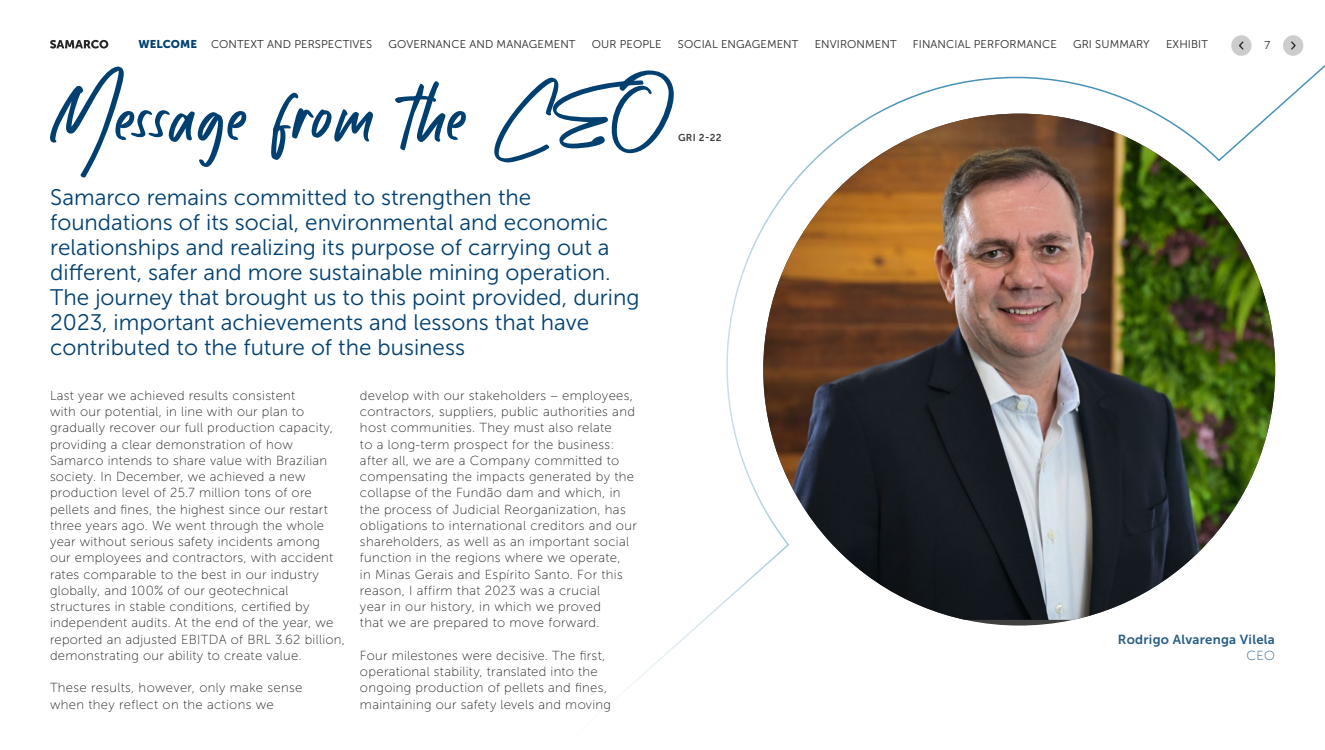
<style>
.page{position:relative;width:1325px;height:750px;background:#fff}
.page>*{position:absolute;margin:0;border:0;box-sizing:border-box;transform-origin:0 0}
.t1{font:123.75px "Brotherhood";letter-spacing:.025em;color:#004071}
.t2{font:22.5px/25px "Museo Sans 300";color:#004071}
.t3{font:13.12px/16.2px "Museo Sans 100";letter-spacing:.02em;color:#262626}
.t4{font:13.12px "Museo Sans 700";letter-spacing:.02em;color:#265d86}
.t5{font:13.12px "Museo Sans 100";color:#265d86}
.t6{font:11.25px "Museo Sans 300";letter-spacing:.01em;color:#262626}
.t7{font:10px "Museo Sans 700";color:#404040}
.s1{font-family:"Museo Sans 900";color:#004071}
</style>
<div class="page">
<img style="left:616px;top:36px;width:709px;height:663px">
<div style="left:1283px;top:35px;width:20px;height:21px;background:#ccc;border-radius:50%"></div>
<svg style="left:1291px;top:41px;width:5px;height:9px"></svg>
<div style="left:1231px;top:35px;width:21px;height:21px;background:#ccc;border-radius:50%"></div>
<svg style="left:1239px;top:41px;width:5px;height:9px"></svg>
<svg style="left:50px;top:40px;width:58px;height:9px"></svg>
<p class="t6" style="left:138px;top:39px;width:235px"><span class="s1">WELCOME</span> CONTEXT AND PERSPECTIVES</p>
<p class="t6" style="left:388px;top:39px;width:189px">GOVERNANCE AND MANAGEMENT</p>
<p class="t6" style="left:592px;top:39px;width:71px">OUR PEOPLE</p>
<p class="t6" style="left:678px;top:39px;width:122px">SOCIAL ENGAGEMENT</p>
<p class="t6" style="left:815px;top:39px;width:83px">ENVIRONMENT</p>
<p class="t6" style="left:913px;top:39px;width:145px">FINANCIAL PERFORMANCE</p>
<p class="t6" style="left:1073px;top:39px;width:78px">GRI SUMMARY</p>
<p class="t6" style="left:1166px;top:39px;width:43px">EXHIBIT</p>
<p class="t6" style="left:1264px;top:39px;width:7px">7</p>
<h1 class="t1" style="left:50px;top:26px;width:621px">Message from the CEO</h1>
<p class="t7" style="left:678px;top:132px;width:45px">GRI 2-22</p>
<p class="t2" style="left:50px;top:185px;width:591px">Samarco remains committed to strengthen the foundations of its social, environmental and economic relationships and realizing its purpose of carrying out a different, safer and more sustainable mining operation.<br>The journey that brought us to this point provided, during 2023, important achievements and lessons that have contributed to the future of the business</p>
<p class="t3" style="left:50px;top:388px;width:296px">Last year we achieved results consistent<br>with our potential, in line with our plan to gradually recover our full production capacity, providing a clear demonstration of how Samarco intends to share value with Brazilian society. In December, we achieved a new production level of 25.7 million tons of ore pellets and fines, the highest since our restart three years ago. We went through the whole year without serious safety incidents among<br>our employees and contractors, with accident rates comparable to the best in our industry globally, and 100% of our geotechnical structures in stable conditions, certified by independent audits. At the end of the year, we reported an adjusted EBITDA of BRL 3.62 billion, demonstrating our ability to create value.</p>
<p class="t3" style="left:50px;top:680px;width:254px">These results, however, only make sense when they reflect on the actions we</p>
<p class="t3" style="left:360px;top:387px;width:278px">develop with our stakeholders – employees, contractors, suppliers, public authorities and host communities. They must also relate<br>to a long-term prospect for the business: after all, we are a Company committed to compensating the impacts generated by the collapse of the Fundão dam and which, in the process of Judicial Reorganization, has obligations to international creditors and our shareholders, as well as an important social function in the regions where we operate,<br>in Minas Gerais and Espírito Santo. For this reason, I affirm that 2023 was a crucial<br>year in our history, in which we proved<br>that we are prepared to move forward.</p>
<p class="t3" style="left:360px;top:647px;width:253px">Four milestones were decisive. The first, operational stability, translated into the ongoing production of pellets and fines, maintaining our safety levels and moving</p>
<p class="t4" style="left:1118px;top:632px;width:159px">Rodrigo Alvarenga Vilela</p>
<p class="t5" style="left:1247px;top:649px;width:30px">CEO</p>
</div>
